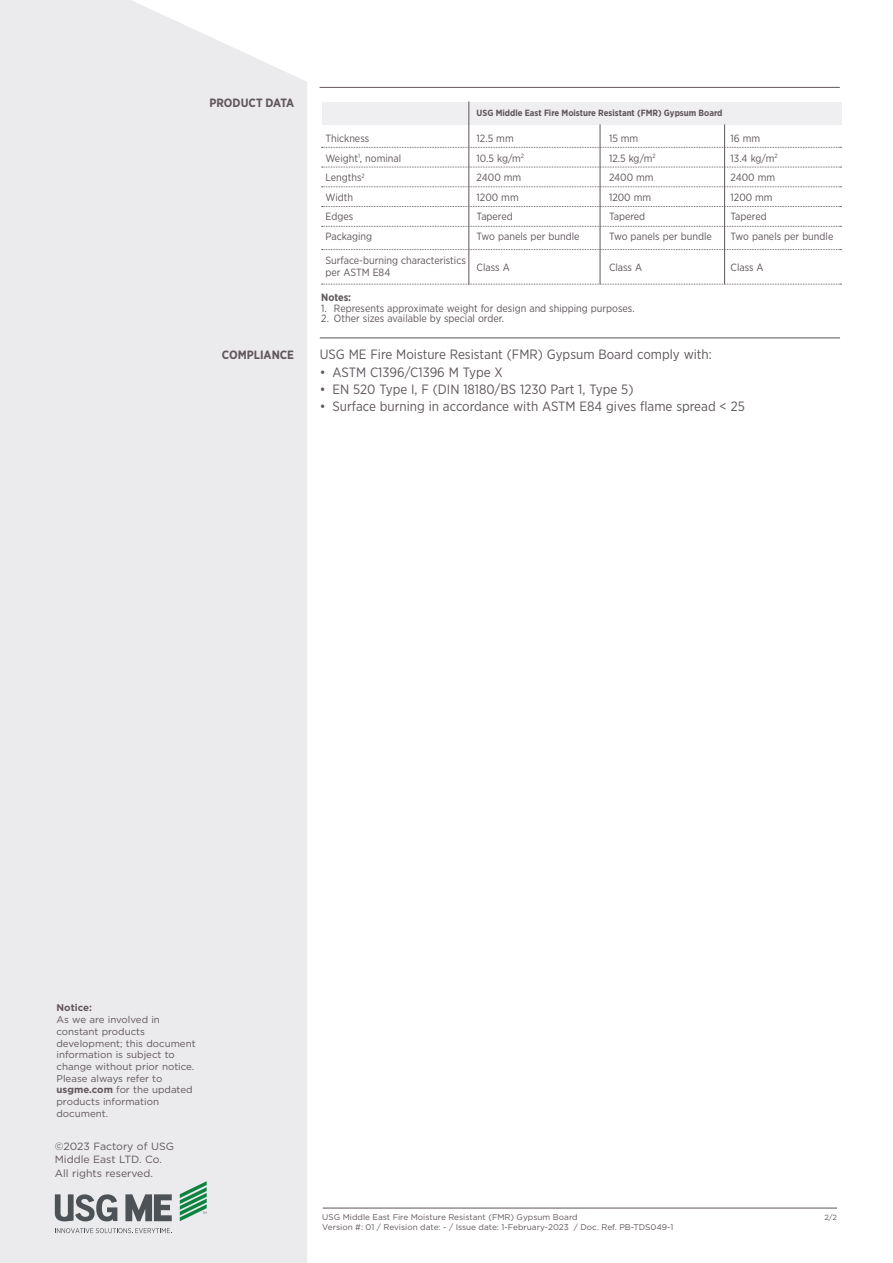
<style>
.page{position:relative;width:893px;height:1263px;background:#fff}
.page>*{position:absolute;margin:0;border:0;box-sizing:border-box;transform-origin:0 0}
.Helvetica_light_10pt{font:13.5px "Gotham Narrow";color:#5f565c}
.Helvetica_light_10pt-2{font:700 12px "Gotham Narrow";color:#5f565c}
.Helvetica_light_10pt-3{font:10.5px/12px "Gotham Narrow";color:#5f565c}
.Helvetica_light_10pt-4{font:10.5px/13.5px "Gotham";color:#5f565c}
.Helvetica_light_10pt-5{font:700 10.5px "Gotham Narrow";color:#5f565c}
.Helvetica_light_10pt-6{font:9.75px/11.7px "Gotham";color:#5f565c}
.Helvetica_light_10pt-7{font:700 9.75px "Gotham";color:#5f565c}
.Helvetica_light_10pt-8{font:700 9px "Gotham Narrow";color:#5f565c}
.t1{font:8.25px "Gotham";color:#5f565c}
.t2{font:7.5px "Gotham";color:#5f565c}
.s1{font-weight:700}
</style>
<div class="page">
<div style="left:0;top:0;width:307px;height:1263px;background:#ebeaec"></div>
<hr style="left:323px;top:1208px;width:514px;height:1px;background:#5f565c">
<hr style="left:320px;top:87px;width:520px;height:1px;background:#5f565c">
<div style="left:322px;top:102px;width:520px;height:23px;background:#efeef0"></div>
<svg style="left:322px;top:147px;width:519px;height:1px"></svg>
<svg style="left:322px;top:167px;width:519px;height:1px"></svg>
<svg style="left:322px;top:186px;width:519px;height:1px"></svg>
<svg style="left:322px;top:206px;width:519px;height:1px"></svg>
<svg style="left:322px;top:226px;width:519px;height:1px"></svg>
<svg style="left:322px;top:284px;width:519px;height:1px"></svg>
<svg style="left:322px;top:249px;width:519px;height:1px"></svg>
<hr style="left:468px;top:101px;width:1px;height:184px;background:#5f565c">
<hr style="left:600px;top:124px;width:1px;height:160px;background:#5f565c">
<hr style="left:724px;top:124px;width:1px;height:160px;background:#5f565c">
<hr style="left:320px;top:337px;width:520px;height:1px;background:#5f565c">
<svg style="left:55px;top:1228px;width:117px;height:5px"></svg>
<svg style="left:55px;top:1194px;width:62px;height:27px;background:#919497"></svg>
<svg style="left:125px;top:1194px;width:47px;height:27px"></svg>
<svg style="left:180px;top:1181px;width:27px;height:40px"></svg>
<p class="Helvetica_light_10pt-2" style="left:209px;top:95px;width:86px">PRODUCT DATA</p>
<p class="Helvetica_light_10pt-2" style="left:222px;top:347px;width:74px">COMPLIANCE</p>
<p class="Helvetica_light_10pt-3" style="left:325px;top:133px;width:45px">Thickness</p>
<p class="Helvetica_light_10pt-3" style="left:325px;top:152px;width:77px">Weight<sup>1</sup>, nominal</p>
<p class="Helvetica_light_10pt-3" style="left:325px;top:172px;width:41px">Lengths<sup>2</sup></p>
<p class="Helvetica_light_10pt-3" style="left:325px;top:191px;width:29px">Width</p>
<p class="Helvetica_light_10pt-3" style="left:325px;top:211px;width:29px">Edges</p>
<p class="Helvetica_light_10pt-3" style="left:325px;top:230px;width:48px">Packaging</p>
<p class="Helvetica_light_10pt-3" style="left:325px;top:254px;width:142px">Surface-burning characteristics per ASTM E84</p>
<p class="Helvetica_light_10pt-8" style="left:477px;top:107px;width:247px">USG Middle East Fire Moisture Resistant (FMR) Gypsum Board</p>
<p class="Helvetica_light_10pt-3" style="left:477px;top:133px;width:39px">12.5 mm</p>
<p class="Helvetica_light_10pt-3" style="left:477px;top:152px;width:49px">10.5 kg/m<sup>2</sup></p>
<p class="Helvetica_light_10pt-3" style="left:477px;top:172px;width:46px">2400 mm</p>
<p class="Helvetica_light_10pt-3" style="left:477px;top:191px;width:44px">1200 mm</p>
<p class="Helvetica_light_10pt-3" style="left:477px;top:211px;width:38px">Tapered</p>
<p class="Helvetica_light_10pt-3" style="left:477px;top:230px;width:104px">Two panels per bundle</p>
<p class="Helvetica_light_10pt-3" style="left:477px;top:262px;width:35px">Class A</p>
<p class="Helvetica_light_10pt-3" style="left:609px;top:133px;width:31px">15 mm</p>
<p class="Helvetica_light_10pt-3" style="left:609px;top:152px;width:48px">12.5 kg/m<sup>2</sup></p>
<p class="Helvetica_light_10pt-3" style="left:609px;top:172px;width:46px">2400 mm</p>
<p class="Helvetica_light_10pt-3" style="left:609px;top:191px;width:44px">1200 mm</p>
<p class="Helvetica_light_10pt-3" style="left:609px;top:211px;width:38px">Tapered</p>
<p class="Helvetica_light_10pt-3" style="left:609px;top:230px;width:104px">Two panels per bundle</p>
<p class="Helvetica_light_10pt-3" style="left:609px;top:262px;width:35px">Class A</p>
<p class="Helvetica_light_10pt-3" style="left:730px;top:133px;width:31px">16 mm</p>
<p class="Helvetica_light_10pt-3" style="left:730px;top:152px;width:49px">13.4 kg/m<sup>2</sup></p>
<p class="Helvetica_light_10pt-3" style="left:730px;top:172px;width:46px">2400 mm</p>
<p class="Helvetica_light_10pt-3" style="left:730px;top:191px;width:44px">1200 mm</p>
<p class="Helvetica_light_10pt-3" style="left:730px;top:211px;width:38px">Tapered</p>
<p class="Helvetica_light_10pt-3" style="left:730px;top:230px;width:104px">Two panels per bundle</p>
<p class="Helvetica_light_10pt-3" style="left:730px;top:262px;width:35px">Class A</p>
<p class="Helvetica_light_10pt-5" style="left:321px;top:291px;width:31px">Notes:</p>
<p class="Helvetica_light_10pt-3" style="left:321px;top:302px;width:315px">1. Represents approximate weight for design and shipping purposes.</p>
<p class="Helvetica_light_10pt-3" style="left:321px;top:312px;width:184px">2. Other sizes available by special order.</p>
<p class="Helvetica_light_10pt" style="left:320px;top:346px;width:394px">USG ME Fire Moisture Resistant (FMR) Gypsum Board comply with:</p>
<p class="Helvetica_light_10pt" style="left:320px;top:364px;width:185px">• ASTM C1396/C1396 M Type X</p>
<p class="Helvetica_light_10pt" style="left:320px;top:381px;width:315px">• EN 520 Type I, F (DIN 18180/BS 1230 Part 1, Type 5)</p>
<p class="Helvetica_light_10pt" style="left:320px;top:398px;width:427px">• Surface burning in accordance with ASTM E84 gives flame spread &lt; 25</p>
<p class="Helvetica_light_10pt-7" style="left:57px;top:1001px;width:37px">Notice:</p>
<p class="Helvetica_light_10pt-6" style="left:57px;top:1013px;width:141px">As we are involved in constant products development; this document information is subject to change without prior notice.<br>Please always refer to <span class="s1">usgme.com</span> for the updated products information document.</p>
<p class="Helvetica_light_10pt-4" style="left:55px;top:1139px;width:121px">©2023 Factory of USG<br>Middle East LTD. Co.<br>All rights reserved.</p>
<p class="t1" style="left:322px;top:1212px;width:257px">USG Middle East Fire Moisture Resistant (FMR) Gypsum Board</p>
<p class="t1" style="left:322px;top:1221px;width:353px">Version #: 01 / Revision date: - / Issue date: 1-February-2023 / Doc. Ref. PB-TDS049-1</p>
<p class="t2" style="left:824px;top:1212px;width:14px">2/2</p>
</div>
